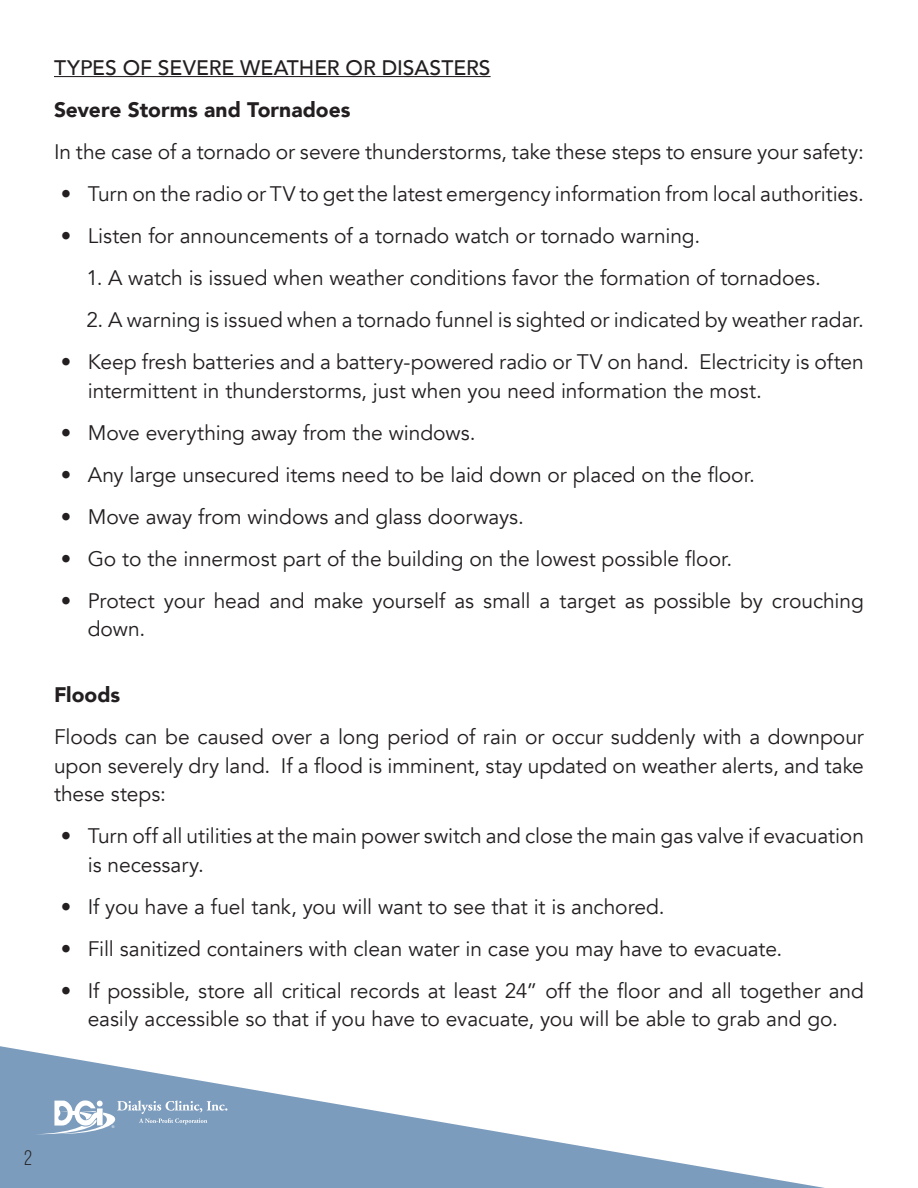
<style>
.page{position:relative;width:918px;height:1188px;background:#fff}
.page>*{position:absolute;margin:0;border:0;box-sizing:border-box;transform-origin:0 0}
.t1{font:21px/28.5px "Avenir";letter-spacing:-.005em;color:#231f20}
.t2{font:500 21px "Avenir";letter-spacing:-.005em;color:#231f20}
.t3{font:900 21px "Avenir";color:#231f20}
.t4{font:21px "Bebas Neue";color:#231f20}
.t5{font:3.75px "Arial";color:#fff}
</style>
<div class="page">
<svg style="left:0;top:1046px;width:825px;height:142px"></svg>
<svg style="left:35px;top:1100px;width:192px;height:34px;background:#98b1cb"></svg>
<hr style="left:54px;top:76px;width:437px;height:1px;background:#231f20">
<p class="t2" style="left:54px;top:50px;width:438px">TYPES OF SEVERE WEATHER OR DISASTERS</p>
<p class="t3" style="left:54px;top:92px;width:298px">Severe Storms and Tornadoes</p>
<p class="t1" style="left:54px;top:138px;width:811px">In the case of a tornado or severe thunderstorms, take these steps to ensure your safety:</p>
<p class="t1" style="left:61px;top:180px;width:805px">• Turn on the radio or TV to get the latest emergency information from local authorities.</p>
<p class="t1" style="left:61px;top:222px;width:641px">• Listen for announcements of a tornado watch or tornado warning.</p>
<p class="t1" style="left:86px;top:264px;width:736px">1. A watch is issued when weather conditions favor the formation of tornadoes.</p>
<p class="t1" style="left:86px;top:306px;width:779px">2. A warning is issued when a tornado funnel is sighted or indicated by weather radar.</p>
<p class="t1" style="left:88px;top:348px;width:778px;text-indent:-27px">• Keep fresh batteries and a battery-powered radio or TV on hand. Electricity is often intermittent in thunderstorms, just when you need information the most.</p>
<p class="t1" style="left:61px;top:418px;width:416px">• Move everything away from the windows.</p>
<p class="t1" style="left:61px;top:460px;width:696px">• Any large unsecured items need to be laid down or placed on the floor.</p>
<p class="t1" style="left:61px;top:502px;width:465px">• Move away from windows and glass doorways.</p>
<p class="t1" style="left:61px;top:544px;width:673px">• Go to the innermost part of the building on the lowest possible floor.</p>
<p class="t1" style="left:88px;top:586px;width:778px;text-indent:-27px">• Protect your head and make yourself as small a target as possible by crouching down.</p>
<p class="t3" style="left:54px;top:677px;width:68px">Floods</p>
<p class="t1" style="left:54px;top:723px;width:811px;text-align:justify">Floods can be caused over a long period of rain or occur suddenly with a downpour upon severely dry land. If a flood is imminent, stay updated on weather alerts, and take these steps:</p>
<p class="t1" style="left:88px;top:822px;width:778px;text-indent:-27px">• Turn off all utilities at the main power switch and close the main gas valve if evacuation is necessary.</p>
<p class="t1" style="left:61px;top:892px;width:606px">• If you have a fuel tank, you will want to see that it is anchored.</p>
<p class="t1" style="left:61px;top:934px;width:723px">• Fill sanitized containers with clean water in case you may have to evacuate.</p>
<p class="t1" style="left:61px;top:976px;width:805px;text-align:center">• If possible, store all critical records at least 24” off the floor and all together and easily accessible so that if you have to evacuate, you will be able to grab and go.</p>
<p class="t4" style="left:24px;top:1147px;width:9px">2</p>
<p class="t5" style="left:112px;top:1124px;width:4px">®</p>
</div>
